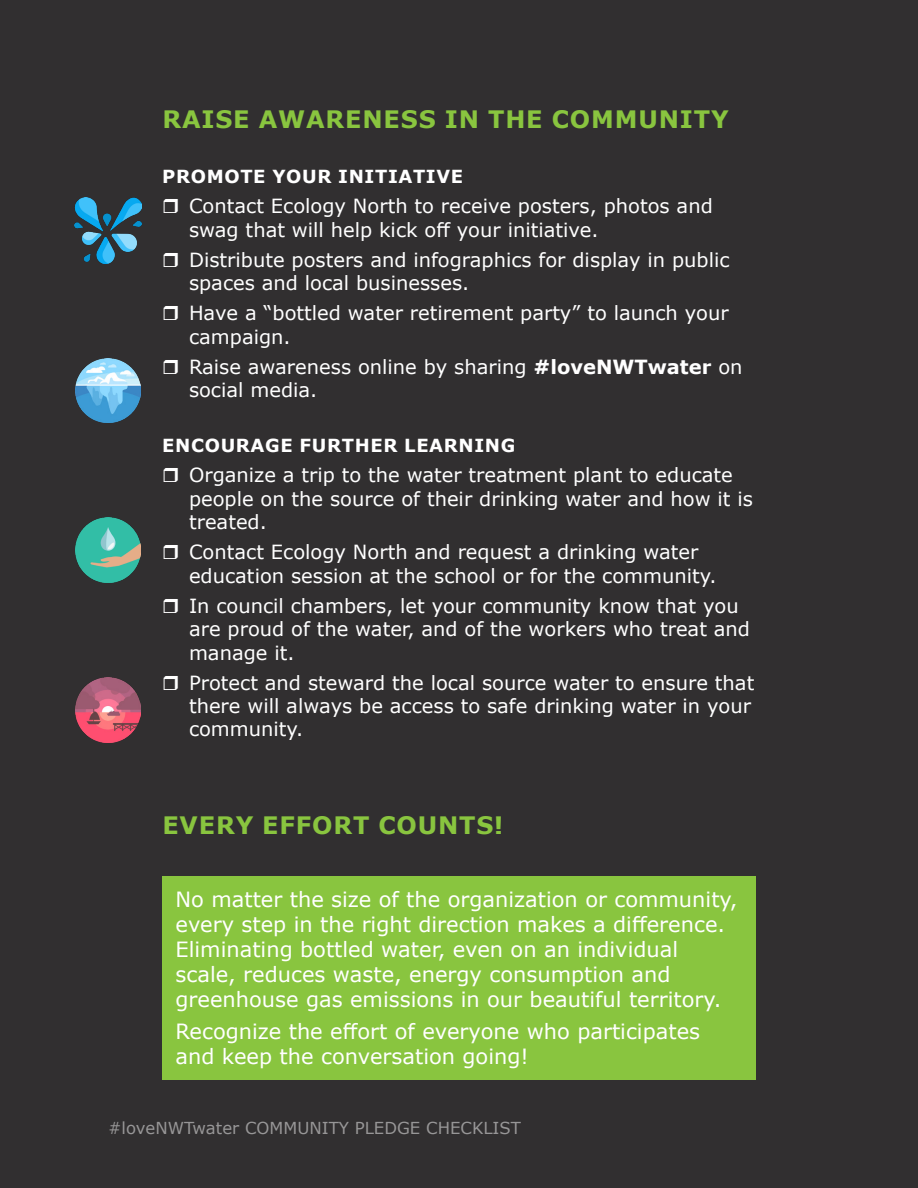
<style>
.page{position:relative;width:918px;height:1188px;background:#312f30}
.page>*{position:absolute;margin:0;border:0;box-sizing:border-box;transform-origin:0 0}
.TITLE_3{font:700 24px "Verdana";letter-spacing:.035em;color:#89c53f}
.TITLE_3_1{font:700 24px "Verdana";letter-spacing:.035em;color:#89c53f}
.Body{font:21px/25.2px "Verdana";color:#fff}
.t1{font:19.5px/23.4px "Verdana";color:#fff}
.Body-2{font:700 18px "Verdana";letter-spacing:.035em;color:#fff}
.t2{font:16.5px "Verdana";color:#fff}
.s1{font-weight:700}
</style>
<div class="page">
<div style="left:162px;top:877px;width:594px;height:203px;background:#89c53f"></div>
<img style="left:75px;top:197px;width:66px;height:67px">
<img style="left:76px;top:359px;width:64px;height:64px">
<img style="left:76px;top:518px;width:64px;height:64px">
<img style="left:75px;top:677px;width:66px;height:65px">
<p class="TITLE_3" style="left:162px;top:102px;width:568px">RAISE AWARENESS IN THE COMMUNITY</p>
<p class="Body-2" style="left:162px;top:164px;width:302px">PROMOTE YOUR INITIATIVE</p>
<p class="t1" style="left:189px;top:194px;width:525px">Contact Ecology North to receive posters, photos and swag that will help kick off your initiative.</p>
<p class="t1" style="left:189px;top:248px;width:542px">Distribute posters and infographics for display in public spaces and local businesses.</p>
<p class="t1" style="left:189px;top:301px;width:541px">Have a “bottled water retirement party” to launch your campaign.</p>
<p class="t1" style="left:189px;top:355px;width:555px">Raise awareness online by sharing <span class="s1">#loveNWTwater</span> on social media.</p>
<p class="Body-2" style="left:162px;top:433px;width:355px">ENCOURAGE FURTHER LEARNING</p>
<p class="t1" style="left:189px;top:463px;width:565px">Organize a trip to the water treatment plant to educate people on the source of their drinking water and how it is treated.</p>
<p class="t1" style="left:189px;top:540px;width:529px">Contact Ecology North and request a drinking water education session at the school or for the community.</p>
<p class="t1" style="left:189px;top:594px;width:563px">In council chambers, let your community know that you are proud of the water, and of the workers who treat and manage it.</p>
<p class="t1" style="left:189px;top:671px;width:567px">Protect and steward the local source water to ensure that there will always be access to safe drinking water in your community.</p>
<p class="TITLE_3_1" style="left:162px;top:808px;width:343px">EVERY EFFORT COUNTS!</p>
<p class="Body" style="left:176px;top:886px;width:564px">No matter the size of the organization or community, every step in the right direction makes a difference.<br>Eliminating bottled water, even on an individual scale, reduces waste, energy consumption and greenhouse gas emissions in our beautiful territory.</p>
<p class="Body" style="left:176px;top:1019px;width:526px">Recognize the effort of everyone who participates and keep the conversation going!</p>
<p class="t2" style="left:108px;top:1117px;width:415px">#loveNWTwater COMMUNITY PLEDGE CHECKLIST</p>
</div>
